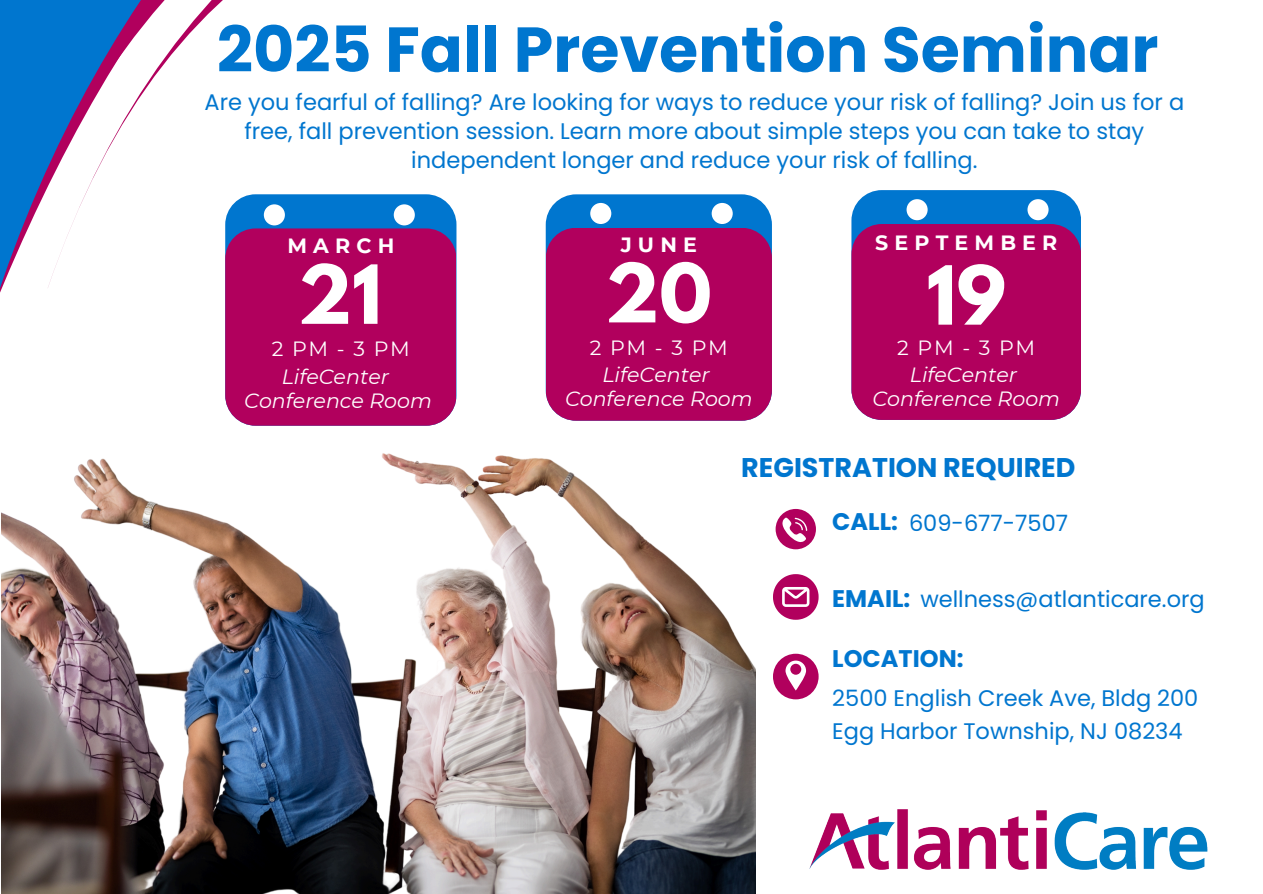
<style>
.page{position:relative;width:1263px;height:894px;background:#fff}
.page>*{position:absolute;margin:0;border:0;box-sizing:border-box;transform-origin:0 0}
.t1{font:700 72px "League Spartan";color:#fff}
.t2{font:700 63.45px "Poppins";color:#0076cf}
.t3{font:700 27px "Poppins";color:#0076cf}
.t4{font:700 24px "Poppins";color:#0076cf}
.t5{font:22.5px/29.2px "Poppins";color:#0076cf;text-align:center}
.t6{font:italic 20.55px "Montserrat";color:#fff}
.t7{font:20.55px "Montserrat";letter-spacing:.25em;color:#fff}
.t8{font:700 20.55px "Montserrat";letter-spacing:.3em;color:#fff}
.s1{font-weight:700;font-size:24px}
</style>
<div class="page">
<svg style="left:0;top:0;width:772px;height:351px"></svg>
<svg style="left:776px;top:509px;width:40px;height:40px"></svg>
<svg style="left:773px;top:574px;width:46px;height:45px"></svg>
<svg style="left:773px;top:653px;width:46px;height:46px"></svg>
<img style="left:2px;top:453px;width:753px;height:440px">
<div style="left:225px;top:194px;width:231px;height:231px;background:#0076cf;border-radius:30px"></div>
<div style="left:225px;top:228px;width:231px;height:197px;background:#b1005d;border-radius:30px"></div>
<div style="left:394px;top:204px;width:21px;height:21px;background:#fff;border-radius:50%"></div>
<div style="left:264px;top:204px;width:21px;height:21px;background:#fff;border-radius:50%"></div>
<div style="left:594px;top:193px;width:12px;height:12px;background:#fff"></div>
<div style="left:713px;top:193px;width:13px;height:12px;background:#fff"></div>
<div style="left:546px;top:194px;width:226px;height:226px;background:#0076cf;border-radius:30px"></div>
<div style="left:546px;top:228px;width:226px;height:192px;background:#b1005d;border-radius:30px"></div>
<div style="left:590px;top:203px;width:21px;height:21px;background:#fff;border-radius:50%"></div>
<div style="left:712px;top:203px;width:21px;height:21px;background:#fff;border-radius:50%"></div>
<div style="left:851px;top:190px;width:230px;height:230px;background:#0076cf;border-radius:30px"></div>
<div style="left:851px;top:224px;width:230px;height:196px;background:#b1005d;border-radius:30px"></div>
<div style="left:1027px;top:199px;width:21px;height:21px;background:#fff;border-radius:50%"></div>
<div style="left:906px;top:199px;width:22px;height:21px;background:#fff;border-radius:50%"></div>
<img style="left:809px;top:809px;width:399px;height:61px">
<p class="t2" style="left:217px;top:5px;width:943px">2025 Fall Prevention Seminar</p>
<p class="t5" style="left:204px;top:87px;width:981px">Are you fearful of falling? Are looking for ways to reduce your risk of falling? Join us for a free, fall prevention session. Learn more about simple steps you can take to stay independent longer and reduce your risk of falling.</p>
<p class="t8" style="left:287px;top:233px;width:108px">MARCH</p>
<p class="t8" style="left:621px;top:231px;width:78px">JUNE</p>
<p class="t8" style="left:875px;top:230px;width:184px">SEPTEMBER</p>
<p class="t1" style="left:298px;top:259px;width:85px">21</p>
<h5 class="t1" style="left:605px;top:257px;width:108px">20</h5>
<p class="t1" style="left:926px;top:260px;width:81px">19</p>
<p class="t7" style="left:272px;top:336px;width:140px">2PM-3PM</p>
<p class="t7" style="left:590px;top:335px;width:140px">2PM-3PM</p>
<h6 class="t7" style="left:897px;top:334px;width:140px">2PM-3PM</h6>
<h1 class="t6" style="left:282px;top:363px;width:109px">LifeCenter</h1>
<h4 class="t6" style="left:244px;top:388px;width:189px">Conference Room</h4>
<p class="t6" style="left:602px;top:362px;width:109px">LifeCenter</p>
<h6 class="t6" style="left:565px;top:386px;width:189px">Conference Room</h6>
<p class="t6" style="left:910px;top:362px;width:109px">LifeCenter</p>
<h5 class="t6" style="left:872px;top:386px;width:189px">Conference Room</h5>
<h6 class="t3" style="left:741px;top:448px;width:336px">REGISTRATION REQUIRED</h6>
<p class="t4" style="left:832px;top:505px;width:67px">CALL:</p>
<p class="t5" style="left:909px;top:508px;width:161px">609-677-7507</p>
<h5 class="t5" style="left:832px;top:584px;width:374px"><span class="s1">EMAIL:</span> wellness@atlanticare.org</h5>
<p class="t4" style="left:832px;top:641px;width:133px">LOCATION:</p>
<p class="t5" style="left:832px;top:681px;width:368px;line-height:32.7px;text-align:left">2500 English Creek Ave, Bldg 200<br>Egg Harbor Township, NJ 08234</p>
</div>
